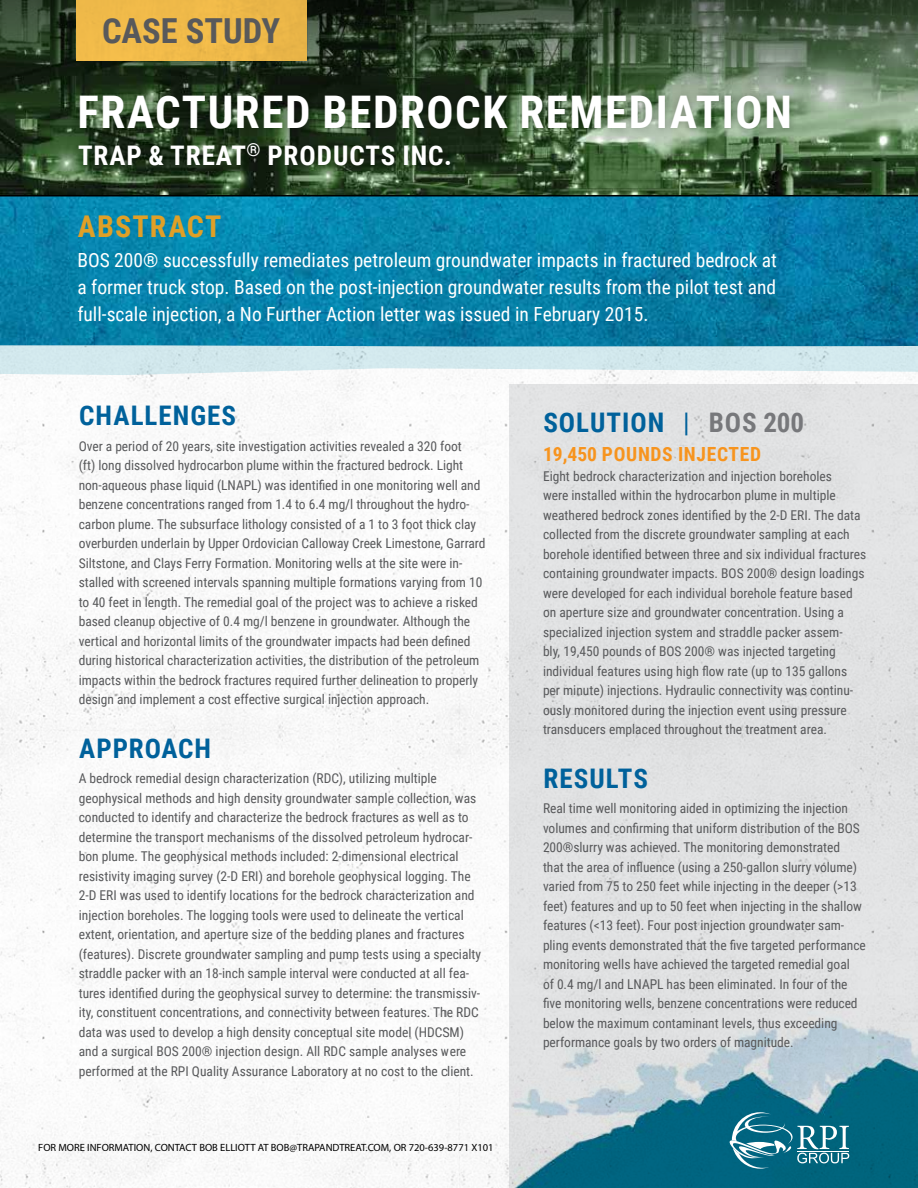
<style>
.page{position:relative;width:918px;height:1188px;background:#fff}
.page>*{position:absolute;margin:0;border:0;box-sizing:border-box;transform-origin:0 0}
.t1{font:700 45px "Roboto Condensed";letter-spacing:.035em;color:#fff}
.t2{font:700 34.5px "Roboto Condensed";color:#58595b}
.t3{font:700 30px "Roboto Condensed";letter-spacing:.04em;color:#e0a027}
.t4{font:700 27px "Roboto Condensed";letter-spacing:.035em;color:#00619b}
.t5{font:700 27px "Roboto Condensed";letter-spacing:.035em;color:#fff}
.t6{font:19.5px/27px "Roboto Condensed";color:#fff;text-align:justify}
.t7{font:700 19.5px "Roboto Condensed";letter-spacing:.035em;color:#f7941e}
.t8{font:13.5px/19.5px "Roboto Condensed";letter-spacing:-.005em;color:#58595b}
.t9{font:10.5px "Myriad Pro";color:#000}
.s1{font-weight:400}
.s2{color:#77787b}
</style>
<div class="page">
<img style="left:0;top:375px;width:918px;height:813px">
<svg style="left:0;top:347px;width:918px;height:28px;background:#d7eaee"></svg>
<img style="left:0;top:196px;width:918px;height:150px">
<div style="left:510px;top:385px;width:408px;height:803px;background:#e6e7e8"></div>
<img style="left:446px;top:995px;width:472px;height:193px">
<svg style="left:729px;top:1112px;width:120px;height:57px;background:#338398"></svg>
<hr style="left:797px;top:1151px;width:52px;height:1px;background:#fff">
<img style="left:0;top:0;width:918px;height:195px">
<svg style="left:1px;top:0;width:917px;height:168px;background:#3f543b"></svg>
<div style="left:71px;top:136px;width:387px;height:37px;background:#000;opacity:.3"></div>
<div style="left:72px;top:88px;width:726px;height:49px;background:#000;opacity:.3"></div>
<hr style="left:0;top:195px;width:918px;height:1px;background:#000">
<div style="left:76px;top:0;width:232px;height:62px;background:#efb949"></div>
<h2 class="t2" style="left:102px;top:7px;width:180px">CASE STUDY</h2>
<h1 class="t1" style="left:78px;top:81px;width:716px">FRACTURED BEDROCK REMEDIATION</h1>
<h3 class="t5" style="left:78px;top:137px;width:375px">TRAP &amp; TREAT<sup>®</sup> PRODUCTS INC.</h3>
<h3 class="t3" style="left:78px;top:205px;width:145px">ABSTRACT</h3>
<p class="t6" style="left:77px;top:246px;width:701px">BOS 200® successfully remediates petroleum groundwater impacts in fractured bedrock at a former truck stop. Based on the post-injection groundwater results from the pilot test and full-scale injection, a No Further Action letter was issued in February 2015.</p>
<h3 class="t4" style="left:79px;top:397px;width:158px">CHALLENGES</h3>
<p class="t8" style="left:79px;top:436px;width:408px">Over a period of 20 years, site investigation activities revealed a 320 foot<br>(ft) long dissolved hydrocarbon plume within the fractured bedrock. Light non-aqueous phase liquid (LNAPL) was identified in one monitoring well and benzene concentrations ranged from 1.4 to 6.4 mg/l throughout the hydro&shy;carbon plume. The subsurface lithology consisted of a 1 to 3 foot thick clay overburden underlain by Upper Ordovician Calloway Creek Limestone, Garrard Siltstone, and Clays Ferry Formation. Monitoring wells at the site were in&shy;stalled with screened intervals spanning multiple formations varying from 10 to 40 feet in length. The remedial goal of the project was to achieve a risked based cleanup objective of 0.4 mg/l benzene in groundwater. Although the vertical and horizontal limits of the groundwater impacts had been defined during historical characterization activities, the distribution of the petroleum impacts within the bedrock fractures required further delineation to properly design and implement a cost effective surgical injection approach.</p>
<h3 class="t4" style="left:79px;top:729px;width:134px">APPROACH</h3>
<p class="t8" style="left:79px;top:768px;width:404px">A bedrock remedial design characterization (RDC), utilizing multiple geophysical methods and high density groundwater sample collection, was conducted to identify and characterize the bedrock fractures as well as to determine the transport mechanisms of the dissolved petroleum hydrocar&shy;bon plume. The geophysical methods included: 2-dimensional electrical resistivity imaging survey (2-D ERI) and borehole geophysical logging. The 2-D ERI was used to identify locations for the bedrock characterization and injection boreholes. The logging tools were used to delineate the vertical extent, orientation, and aperture size of the bedding planes and fractures (features). Discrete groundwater sampling and pump tests using a specialty straddle packer with an 18-inch sample interval were conducted at all fea&shy;tures identified during the geophysical survey to determine: the transmissiv&shy;ity, constituent concentrations, and connectivity between features. The RDC data was used to develop a high density conceptual site model (HDCSM) and a surgical BOS 200® injection design. All RDC sample analyses were performed at the RPI Quality Assurance Laboratory at no cost to the client.</p>
<p class="t9" style="left:38px;top:1141px;width:457px">FOR MORE INFORMATION, CONTACT BOB ELLIOTT AT BOB@TRAPANDTREAT.COM, OR 720-639-8771 X101</p>
<h3 class="t4" style="left:543px;top:403px;width:262px">SOLUTION <span class="s1">|</span> <span class="s2">BOS 200</span></h3>
<h3 class="t7" style="left:543px;top:441px;width:220px">19,450 POUNDS INJECTED</h3>
<p class="t8" style="left:543px;top:466px;width:325px">Eight bedrock characterization and injection boreholes<br>were installed within the hydrocarbon plume in multiple weathered bedrock zones identified by the 2-D ERI. The data collected from the discrete groundwater sampling at each borehole identified between three and six individual fractures containing groundwater impacts. BOS 200® design loadings were developed for each individual borehole feature based on aperture size and groundwater concentration. Using a specialized injection system and straddle packer assem-<br>bly, 19,450 pounds of BOS 200® was injected targeting individual features using high flow rate (up to 135 gallons per minute) injections. Hydraulic connectivity was continu&shy;ously monitored during the injection event using pressure transducers emplaced throughout the treatment area.</p>
<h3 class="t4" style="left:543px;top:759px;width:106px">RESULTS</h3>
<p class="t8" style="left:543px;top:798px;width:324px">Real time well monitoring aided in optimizing the injection volumes and confirming that uniform distribution of the BOS 200®slurry was achieved. The monitoring demonstrated<br>that the area of influence (using a 250-gallon slurry volume) varied from 75 to 250 feet while injecting in the deeper (&gt;13 feet) features and up to 50 feet when injecting in the shallow features (&lt;13 feet). Four post injection groundwater sam&shy;pling events demonstrated that the five targeted performance monitoring wells have achieved the targeted remedial goal<br>of 0.4 mg/l and LNAPL has been eliminated. In four of the five monitoring wells, benzene concentrations were reduced below the maximum contaminant levels, thus exceeding performance goals by two orders of magnitude.</p>
</div>
